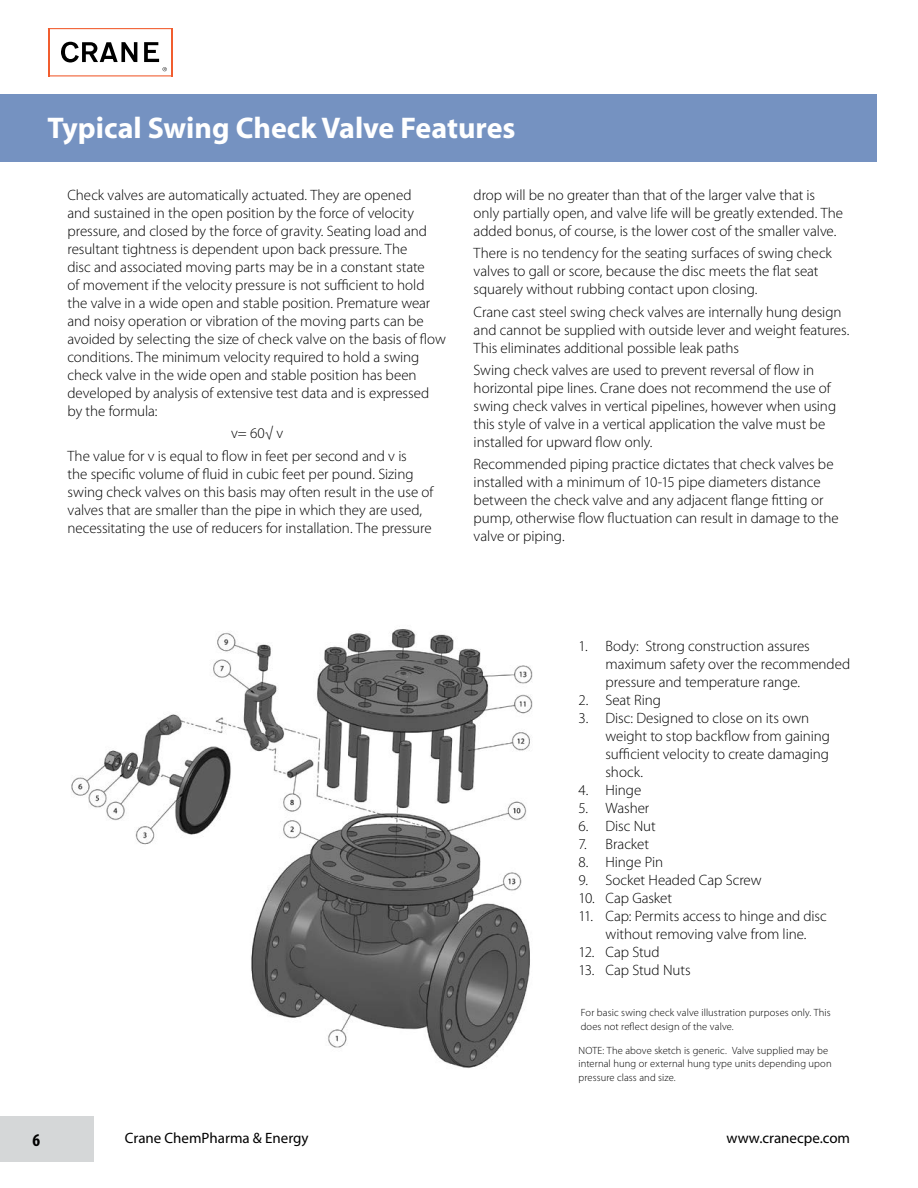
<style>
.page{position:relative;width:918px;height:1188px;background:#fff}
.page>*{position:absolute;margin:0;border:0;box-sizing:border-box;transform-origin:0 0}
.t1{font:700 30px "Myriad";color:#fff}
.t2{font:700 condensed 18px "Myriad Pro";color:#000}
.t3{font:300 15px/18px "Myriad Pro";letter-spacing:-.005em;color:#000}
.t4{font:15px "Myriad Pro";color:#000}
.t5{font:300 10.5px/13.5px "Myriad Pro";letter-spacing:.01em;color:#000}
</style>
<div class="page">
<div style="left:0;top:1116px;width:94px;height:46px;background:#d5d7d8"></div>
<div style="left:0;top:94px;width:878px;height:68px;background:#7592c1"></div>
<svg style="left:61px;top:42px;width:76px;height:20px"></svg>
<hr style="left:49px;top:75px;width:123px;height:1px;background:#f15d2f">
<hr style="left:171px;top:28px;width:1px;height:48px;background:#f15d2f">
<hr style="left:48px;top:28px;width:124px;height:1px;background:#f15d2f">
<hr style="left:48px;top:28px;width:1px;height:48px;background:#f15d2f">
<svg style="left:144px;top:42px;width:23px;height:29px"></svg>
<img style="left:71px;top:629px;width:462px;height:440px">
<h1 class="t1" style="left:47px;top:113px;width:470px">Typical Swing Check Valve Features</h1>
<p class="t3" style="left:68px;top:187px;width:380px">Check valves are automatically actuated. They are opened<br>and sustained in the open position by the force of velocity pressure, and closed by the force of gravity. Seating load and resultant tightness is dependent upon back pressure. The<br>disc and associated moving parts may be in a constant state<br>of movement if the velocity pressure is not sufficient to hold the valve in a wide open and stable position. Premature wear and noisy operation or vibration of the moving parts can be avoided by selecting the size of check valve on the basis of flow conditions. The minimum velocity required to hold a swing check valve in the wide open and stable position has been developed by analysis of extensive test data and is expressed by the formula:</p>
<p class="t3" style="left:68px;top:423px;width:341px;line-height:22.2px;text-indent:164px">v= 60√ v<br>The value for v is equal to flow in feet per second and v is</p>
<p class="t3" style="left:68px;top:465px;width:367px">the specific volume of fluid in cubic feet per pound. Sizing swing check valves on this basis may often result in the use of valves that are smaller than the pipe in which they are used, necessitating the use of reducers for installation. The pressure</p>
<p class="t3" style="left:474px;top:186px;width:371px">drop will be no greater than that of the larger valve that is only partially open, and valve life will be greatly extended. The added bonus, of course, is the lower cost of the smaller valve.</p>
<p class="t3" style="left:474px;top:245px;width:360px">There is no tendency for the seating surfaces of swing check valves to gall or score, because the disc meets the flat seat squarely without rubbing contact upon closing.</p>
<p class="t3" style="left:474px;top:303px;width:377px">Crane cast steel swing check valves are internally hung design and cannot be supplied with outside lever and weight features.<br>This eliminates additional possible leak paths</p>
<p class="t3" style="left:474px;top:361px;width:364px">Swing check valves are used to prevent reversal of flow in horizontal pipe lines. Crane does not recommend the use of swing check valves in vertical pipelines, however when using this style of valve in a vertical application the valve must be installed for upward flow only.</p>
<p class="t3" style="left:474px;top:455px;width:367px">Recommended piping practice dictates that check valves be installed with a minimum of 10-15 pipe diameters distance between the check valve and any adjacent flange fitting or pump, otherwise flow fluctuation can result in damage to the valve or piping.</p>
<p class="t3" style="left:606px;top:638px;width:246px;text-indent:-27px">1. Body: Strong construction assures maximum safety over the recommended pressure and temperature range.</p>
<p class="t3" style="left:579px;top:692px;width:84px">2. Seat Ring</p>
<p class="t3" style="left:606px;top:710px;width:226px;text-indent:-27px">3. Disc: Designed to close on its own weight to stop backflow from gaining sufficient velocity to create damaging shock.</p>
<p class="t3" style="left:579px;top:782px;width:64px">4. Hinge</p>
<p class="t3" style="left:579px;top:800px;width:72px">5. Washer</p>
<p class="t3" style="left:579px;top:818px;width:79px">6. Disc Nut</p>
<p class="t3" style="left:579px;top:836px;width:72px">7. Bracket</p>
<p class="t3" style="left:579px;top:854px;width:86px">8. Hinge Pin</p>
<p class="t3" style="left:579px;top:872px;width:185px">9. Socket Headed Cap Screw</p>
<p class="t3" style="left:579px;top:890px;width:95px">10. Cap Gasket</p>
<p class="t3" style="left:579px;top:908px;width:250px;text-align:center">11. Cap: Permits access to hinge and disc without removing valve from line.</p>
<p class="t3" style="left:579px;top:944px;width:83px">12. Cap Stud</p>
<p class="t3" style="left:579px;top:962px;width:114px">13. Cap Stud Nuts</p>
<p class="t5" style="left:581px;top:1006px;width:252px">For basic swing check valve illustration purposes only. This does not reflect design of the valve.</p>
<p class="t5" style="left:579px;top:1044px;width:255px">NOTE: The above sketch is generic. Valve supplied may be internal hung or external hung type units depending upon pressure class and size.</p>
<p class="t2" style="left:33px;top:1128px;width:9px">6</p>
<p class="t4" style="left:125px;top:1128px;width:185px">Crane ChemPharma &amp; Energy</p>
<p class="t4" style="left:726px;top:1128px;width:125px">www.cranecpe.com</p>
</div>
